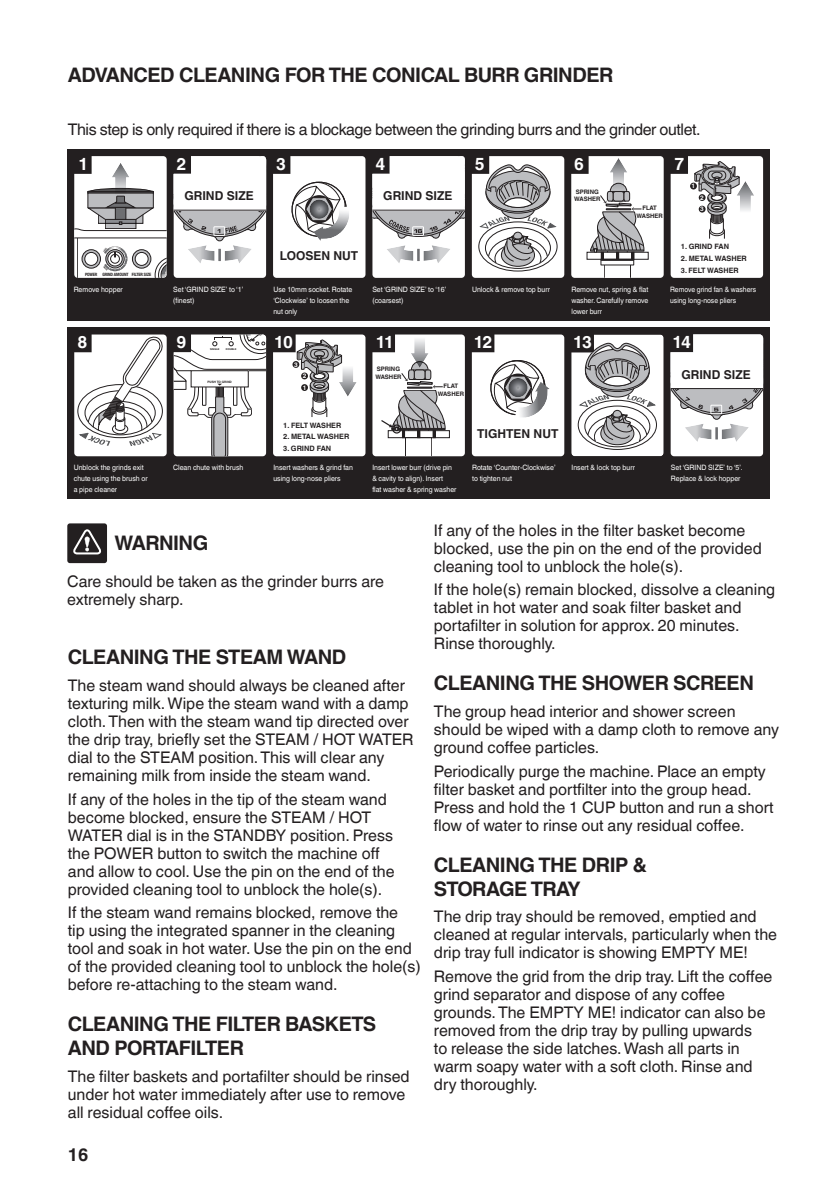
<style>
.page{position:relative;width:838px;height:1192px;background:#fff}
.page>*{position:absolute;margin:0;border:0;box-sizing:border-box;transform-origin:0 0}
.t1{font:700 20px/24px "Helvetica World";letter-spacing:-.025em;color:#231f20}
.t2{font:700 18px "Helvetica World";color:#231f20}
.t3{font:700 17.2px "Helvetica World";letter-spacing:-.06em;color:#fff}
.t4{font:16px/18px "Helvetica World";color:#231f20}
.t5{font:16px "Helvetica World";letter-spacing:-.025em;color:#231f20}
.t6{font:700 12.2px "Helvetica World";color:#231f20}
.t7{font:7.4px/11px "Helvetica World";color:#fff;scale:.95 1}
.t8{font:700 7.4px "Helvetica World";color:#231f20}
.t9{font:7.4px/11px "Helvetica World";color:#fff;scale:.93 1}
.t10{font:700 6.4px "Helvetica World";color:#fff}
.t11{font:700 6.2px/7.4px "Helvetica World";color:#231f20}
.t12{font:700 condensed 4.4px "Helvetica Neue";letter-spacing:-.02em;color:#231f20}
.t13{font:700 3px "Helvetica World";color:#231f20}
.t14{font:700 2.6px "Helvetica World";color:#231f20}
</style>
<div class="page">
<div style="left:67px;top:327px;width:702px;height:172px;background:#231f20"></div>
<div style="left:67px;top:149px;width:702px;height:171px;background:#231f20"></div>
<svg style="left:173px;top:334px;width:93px;height:122px"></svg>
<svg style="left:74px;top:156px;width:93px;height:122px"></svg>
<svg style="left:173px;top:156px;width:93px;height:122px"></svg>
<div style="left:213px;top:226px;width:12px;height:10px;border:1px solid #fff"></div>
<svg style="left:273px;top:156px;width:92px;height:122px"></svg>
<svg style="left:471px;top:334px;width:93px;height:122px"></svg>
<svg style="left:372px;top:156px;width:93px;height:122px"></svg>
<div style="left:412px;top:226px;width:11px;height:10px;border:1px solid #fff"></div>
<svg style="left:670px;top:334px;width:93px;height:122px"></svg>
<div style="left:710px;top:404px;width:11px;height:10px;border:1px solid #fff"></div>
<svg style="left:74px;top:334px;width:93px;height:122px"></svg>
<svg style="left:670px;top:156px;width:92px;height:122px"></svg>
<div style="left:698px;top:206px;width:7px;height:6px;background:#231f20;border-radius:50%"></div>
<div style="left:698px;top:194px;width:7px;height:7px;background:#231f20;border-radius:50%"></div>
<svg style="left:689px;top:183px;width:7px;height:6px"></svg>
<svg style="left:273px;top:334px;width:92px;height:122px"></svg>
<div style="left:301px;top:384px;width:7px;height:7px;background:#231f20;border-radius:50%"></div>
<div style="left:301px;top:372px;width:7px;height:7px;background:#231f20;border-radius:50%"></div>
<div style="left:292px;top:361px;width:7px;height:7px;background:#231f20;border-radius:50%"></div>
<svg style="left:471px;top:156px;width:93px;height:122px"></svg>
<svg style="left:571px;top:334px;width:92px;height:123px"></svg>
<svg style="left:571px;top:156px;width:92px;height:122px"></svg>
<svg style="left:372px;top:334px;width:92px;height:122px"></svg>
<div style="left:67px;top:523px;width:40px;height:40px;background:#231f20;border-radius:3px"></div>
<svg style="left:73px;top:529px;width:28px;height:25px"></svg>
<p class="t1" style="left:68px;top:65px;width:546px">ADVANCED CLEANING FOR THE CONICAL BURR GRINDER</p>
<p class="t5" style="left:68px;top:124px;width:634px">This step is only required if there is a blockage between the grinding burrs and the grinder outlet.</p>
<p class="t3" style="left:79px;top:157px;width:11px">1</p>
<p class="t3" style="left:176px;top:157px;width:11px">2</p>
<p class="t3" style="left:276px;top:157px;width:11px">3</p>
<p class="t3" style="left:375px;top:157px;width:11px">4</p>
<p class="t3" style="left:474px;top:157px;width:11px">5</p>
<p class="t3" style="left:574px;top:157px;width:11px">6</p>
<p class="t3" style="left:674px;top:157px;width:11px">7</p>
<p class="t6" style="left:184px;top:191px;width:71px">GRIND SIZE</p>
<p class="t6" style="left:383px;top:191px;width:71px">GRIND SIZE</p>
<p class="t11" style="left:574px;top:188px;width:28px">SPRING<br>WASHER</p>
<p class="t10" style="left:691px;top:184px;width:5px">1</p>
<p class="t10" style="left:700px;top:195px;width:5px">2</p>
<p class="t11" style="left:636px;top:205px;width:28px;text-align:center">FLAT<br>WASHER</p>
<p class="t10" style="left:700px;top:207px;width:5px">3</p>
<p class="t12" style="left:85px;top:272px;width:68px">POWER GRIND AMOUNT FILTER SIZE</p>
<p class="t7" style="left:74px;top:284px;width:53px">Remove hopper</p>
<p class="t6" style="left:279px;top:251px;width:80px">LOOSEN NUT</p>
<p class="t7" style="left:173px;top:284px;width:75px">Set ‘GRIND SIZE’ to ‘1’ (finest)</p>
<p class="t7" style="left:273px;top:284px;width:85px">Use 10mm socket. Rotate ‘Clockwise’ to loosen the nut only</p>
<p class="t7" style="left:372px;top:284px;width:79px">Set ‘GRIND SIZE’ to ‘16’ (coarsest)</p>
<p class="t7" style="left:472px;top:284px;width:83px">Unlock &amp; remove top burr</p>
<p class="t7" style="left:571px;top:284px;width:82px;text-align:justify">Remove nut, spring &amp; flat washer. Carefully remove lower burr</p>
<p class="t3" style="left:77px;top:336px;width:11px">8</p>
<p class="t3" style="left:176px;top:336px;width:11px">9</p>
<p class="t3" style="left:274px;top:336px;width:20px">10</p>
<p class="t3" style="left:375px;top:336px;width:20px">11</p>
<p class="t3" style="left:473px;top:336px;width:20px">12</p>
<p class="t14" style="left:210px;top:348px;width:11px">SINGLE</p>
<p class="t14" style="left:226px;top:348px;width:12px">DOUBLE</p>
<p class="t13" style="left:207px;top:380px;width:26px">PUSH TO GRIND</p>
<p class="t10" style="left:294px;top:362px;width:5px">3</p>
<p class="t10" style="left:302px;top:373px;width:5px">2</p>
<p class="t10" style="left:302px;top:385px;width:5px">1</p>
<p class="t11" style="left:375px;top:366px;width:28px">SPRING<br>WASHER</p>
<p class="t11" style="left:437px;top:383px;width:28px;text-align:center">FLAT<br>WASHER</p>
<p class="t3" style="left:573px;top:336px;width:20px">13</p>
<p class="t8" style="left:680px;top:244px;width:50px">1. GRIND FAN</p>
<p class="t8" style="left:680px;top:255px;width:67px">2. METAL WASHER</p>
<p class="t8" style="left:680px;top:267px;width:59px">3. FELT WASHER</p>
<p class="t9" style="left:669px;top:284px;width:94px">Remove grind fan &amp; washers using long-nose pliers</p>
<p class="t3" style="left:672px;top:336px;width:20px">14</p>
<p class="t6" style="left:681px;top:370px;width:71px">GRIND SIZE</p>
<p class="t7" style="left:74px;top:463px;width:79px">Unblock the grinds exit chute using the brush or a pipe cleaner</p>
<p class="t8" style="left:283px;top:422px;width:59px">1. FELT WASHER</p>
<p class="t8" style="left:283px;top:434px;width:67px">2. METAL WASHER</p>
<p class="t8" style="left:283px;top:445px;width:50px">3. GRIND FAN</p>
<p class="t6" style="left:477px;top:429px;width:83px">TIGHTEN NUT</p>
<p class="t7" style="left:173px;top:463px;width:75px">Clean chute with brush</p>
<p class="t7" style="left:273px;top:463px;width:85px">Insert washers &amp; grind fan using long-nose pliers</p>
<p class="t7" style="left:372px;top:463px;width:90px">Insert lower burr (drive pin &amp; cavity to align). Insert<br>flat washer &amp; spring washer</p>
<p class="t7" style="left:472px;top:463px;width:89px">Rotate ‘Counter-Clockwise’ to tighten nut</p>
<p class="t7" style="left:571px;top:463px;width:68px">Insert &amp; lock top burr</p>
<p class="t7" style="left:670px;top:463px;width:77px">Set ‘GRIND SIZE’ to ‘5’.<br>Replace &amp; lock hopper</p>
<p class="t1" style="left:114px;top:533px;width:95px">WARNING</p>
<p class="t4" style="left:67px;top:574px;width:318px">Care should be taken as the grinder burrs are extremely sharp.</p>
<p class="t1" style="left:68px;top:647px;width:280px">CLEANING THE STEAM WAND</p>
<p class="t4" style="left:68px;top:677px;width:347px">The steam wand should always be cleaned after texturing milk. Wipe the steam wand with a damp cloth. Then with the steam wand tip directed over the drip tray, briefly set the STEAM / HOT WATER dial to the STEAM position. This will clear any remaining milk from inside the steam wand.</p>
<p class="t4" style="left:68px;top:791px;width:328px">If any of the holes in the tip of the steam wand become blocked, ensure the STEAM / HOT WATER dial is in the STANDBY position. Press the POWER button to switch the machine off and allow to cool. Use the pin on the end of the provided cleaning tool to unblock the hole(s).</p>
<p class="t4" style="left:68px;top:905px;width:354px">If the steam wand remains blocked, remove the<br>tip using the integrated spanner in the cleaning tool and soak in hot water. Use the pin on the end of the provided cleaning tool to unblock the hole(s) before re-attaching to the steam wand.</p>
<p class="t1" style="left:68px;top:1013px;width:310px">CLEANING THE FILTER BASKETS<br>AND PORTAFILTER</p>
<p class="t4" style="left:68px;top:1067px;width:343px">The filter baskets and portafilter should be rinsed under hot water immediately after use to remove all residual coffee oils.</p>
<p class="t2" style="left:68px;top:1147px;width:22px">16</p>
<p class="t4" style="left:433px;top:521px;width:329px">If any of the holes in the filter basket become blocked, use the pin on the end of the provided cleaning tool to unblock the hole(s).</p>
<p class="t4" style="left:433px;top:582px;width:342px">If the hole(s) remain blocked, dissolve a cleaning tablet in hot water and soak filter basket and portafilter in solution for approx. 20 minutes.<br>Rinse thoroughly.</p>
<p class="t1" style="left:433px;top:673px;width:321px">CLEANING THE SHOWER SCREEN</p>
<p class="t4" style="left:433px;top:703px;width:346px">The group head interior and shower screen should be wiped with a damp cloth to remove any ground coffee particles.</p>
<p class="t4" style="left:433px;top:763px;width:341px">Periodically purge the machine. Place an empty filter basket and portfilter into the group head.<br>Press and hold the 1 CUP button and run a short flow of water to rinse out any residual coffee.</p>
<p class="t1" style="left:433px;top:854px;width:214px">CLEANING THE DRIP &amp;<br>STORAGE TRAY</p>
<p class="t4" style="left:433px;top:908px;width:344px">The drip tray should be removed, emptied and cleaned at regular intervals, particularly when the drip tray full indicator is showing EMPTY ME!</p>
<p class="t4" style="left:433px;top:967px;width:340px">Remove the grid from the drip tray. Lift the coffee grind separator and dispose of any coffee grounds. The EMPTY ME! indicator can also be removed from the drip tray by pulling upwards<br>to release the side latches. Wash all parts in warm soapy water with a soft cloth. Rinse and dry thoroughly.</p>
</div>
